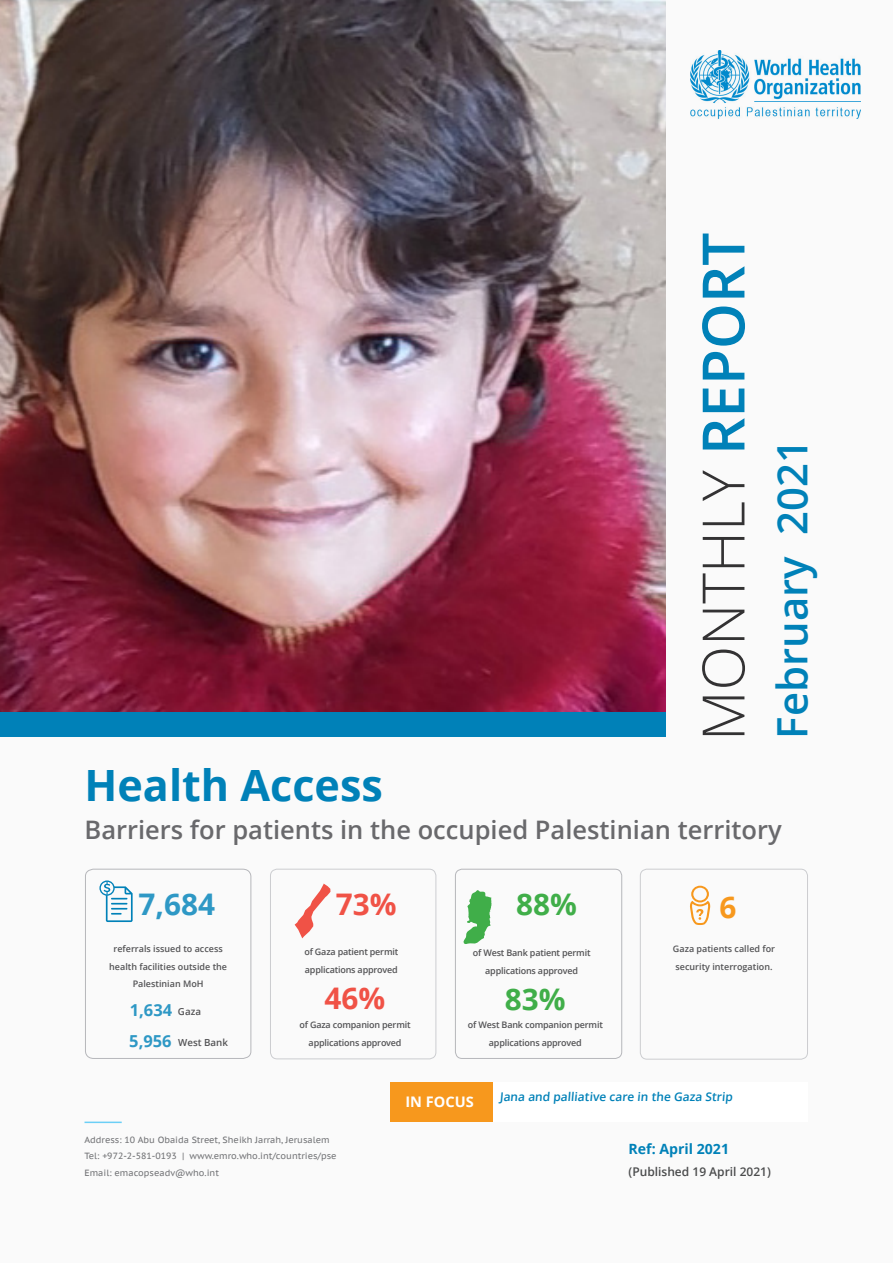
<style>
.page{position:relative;width:893px;height:1263px;background:#fafafa}
.page>*{position:absolute;margin:0;border:0;box-sizing:border-box;transform-origin:0 0}
.t1{font:300 58.5px "Open Sans";color:#333233}
.t2{font:700 43.05px "Open Sans";color:#0081b8}
.t3{font:600 41.85px "Open Sans";color:#0081b8}
.t4{font:700 29.7px "Open Sans";color:#f05246}
.t5{font:700 29.7px "Open Sans";color:#40ae49}
.t6{font:700 29.7px "Open Sans";color:#2e98c5}
.t7{font:700 29.7px "Open Sans";color:#f7981d}
.t8{font:600 25.5px "Open Sans";color:#69696c}
.t9{font:700 16.5px "Open Sans";color:#2e98c5}
.t10{font:700 14.55px "Open Sans";color:#fff}
.t11{font:700 14.1px "Open Sans";color:#0081b8}
.t12{font:600 12px "Open Sans";color:#0081b8}
.t13{font:600 12px "Open Sans";color:#4b4c4d}
.t14{font:600 9.75px "Open Sans";color:#535355}
.t15{font:600 9px/17.5px "Open Sans";letter-spacing:-.02em;color:#535355;text-align:center}
.t16{font:9px "PT Sans Caption";color:#717275}
.t17{font:600 9px/17.5px "Open Sans";color:#535355}
.s1{font-weight:600;color:#0081b8}
</style>
<div class="page">
<hr style="left:85px;top:1121px;width:37px;height:2px;background:#6bcff6">
<img style="left:0;top:0;width:665px;height:712px">
<img style="left:690px;top:51px;width:170px;height:68px">
<div style="left:0;top:712px;width:665px;height:25px;background:#0081b8"></div>
<svg style="left:295px;top:883px;width:35px;height:55px"></svg>
<svg style="left:690px;top:886px;width:20px;height:39px"></svg>
<div style="left:390px;top:1082px;width:418px;height:39px;background:#fff"></div>
<div style="left:390px;top:1082px;width:102px;height:39px;background:#f7981d"></div>
<svg style="left:85px;top:868px;width:167px;height:191px"></svg>
<div style="left:455px;top:869px;width:167px;height:190px;border:1px solid #b6b7bb;border-radius:7px"></div>
<svg style="left:463px;top:890px;width:29px;height:54px"></svg>
<p class="t1" style="left:683px;top:741px;width:510px;rotate:-90deg">MONTHLY <span class="s1">REPORT</span></p>
<p class="t3" style="left:763px;top:739px;width:301px;rotate:-90deg">February 2021</p>
<p class="t2" style="left:85px;top:755px;width:300px">Health Access</p>
<p class="t8" style="left:85px;top:812px;width:699px">Barriers for patients in the occupied Palestinian territory</p>
<p class="t6" style="left:138px;top:883px;width:78px">7,684</p>
<p class="t17" style="left:109px;top:940px;width:119px;text-align:center">referrals issued to access health facilities outside the<br>Palestinian MoH</p>
<p class="t9" style="left:130px;top:999px;width:44px">1,634</p>
<p class="t14" style="left:178px;top:1005px;width:25px">Gaza</p>
<p class="t9" style="left:129px;top:1029px;width:44px">5,956</p>
<p class="t14" style="left:178px;top:1035px;width:51px">West Bank</p>
<p class="t4" style="left:336px;top:883px;width:62px">73%</p>
<p class="t7" style="left:719px;top:886px;width:18px">6</p>
<p class="t15" style="left:304px;top:943px;width:95px;text-align:left">of Gaza patient permit applications approved</p>
<p class="t17" style="left:673px;top:940px;width:104px">Gaza patients called for security interrogation.</p>
<p class="t5" style="left:516px;top:883px;width:62px">88%</p>
<p class="t15" style="left:473px;top:944px;width:119px">of West Bank patient permit applications approved</p>
<p class="t5" style="left:505px;top:978px;width:62px">83%</p>
<p class="t15" style="left:468px;top:1016px;width:136px">of West Bank companion permit applications approved</p>
<p class="t4" style="left:325px;top:978px;width:62px">46%</p>
<p class="t15" style="left:300px;top:1016px;width:113px">of Gaza companion permit applications approved</p>
<p class="t10" style="left:405px;top:1091px;width:70px">IN FOCUS</p>
<p class="t12" style="left:500px;top:1089px;width:236px">Jana and palliative care in the Gaza Strip</p>
<p class="t16" style="left:85px;top:1134px;width:247px">Address: 10 Abu Obaida Street, Sheikh Jarrah, Jerusalem</p>
<p class="t16" style="left:85px;top:1150px;width:254px">Tel: +972-2-581-0193 | www.emro.who.int/countries/pse</p>
<p class="t16" style="left:85px;top:1167px;width:136px">Email: emacopseadv@who.int</p>
<p class="t11" style="left:628px;top:1139px;width:102px">Ref: April 2021</p>
<p class="t13" style="left:628px;top:1163px;width:144px">(Published 19 April 2021)</p>
</div>
